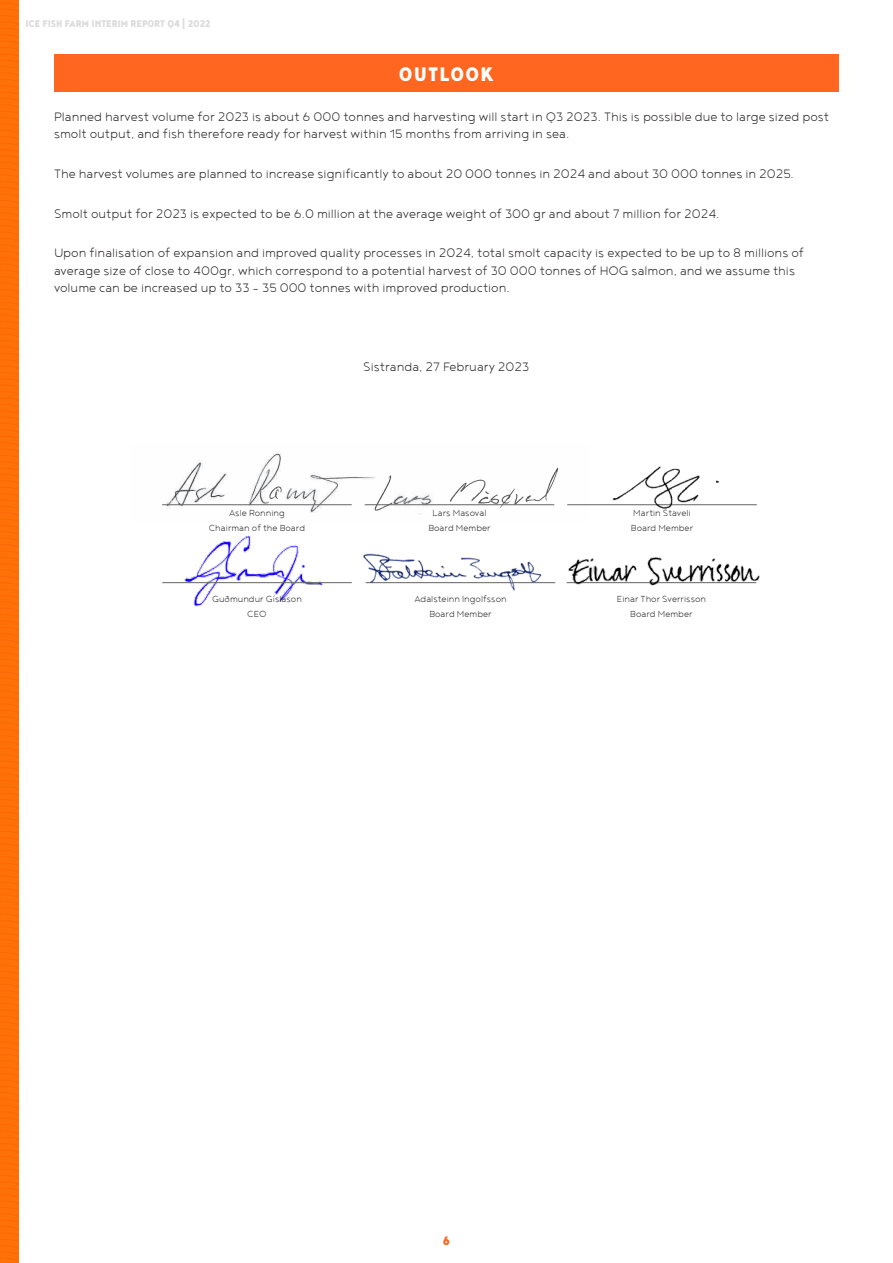
<style>
.page{position:relative;width:893px;height:1263px;background:#fff}
.page>*{position:absolute;margin:0;border:0;box-sizing:border-box;transform-origin:0 0}
.Heading_1{font:900 24px "Noyh Geometric Slim";letter-spacing:.055em;color:#fff}
.t1{font:300 15px/17.2px "Noyh W01";color:#231f20}
.t2{font:900 15px "Noyh Geometric Slim";color:#ff661f}
.t3{font:900 12px "Noyh Geometric Slim";color:#dcdcdc}
.body{font:300 10.8px "Noyh W01";color:#231f20}
</style>
<div class="page">
<div style="left:0;top:0;width:18px;height:1263px;background:#fe7109"></div>
<img style="left:162px;top:451px;width:204px;height:58px">
<img style="left:171px;top:486px;width:195px;height:27px">
<img style="left:374px;top:467px;width:184px;height:44px">
<hr style="left:162px;top:504px;width:190px;height:1px;background:#646464">
<hr style="left:366px;top:582px;width:189px;height:1px;background:#646464">
<hr style="left:365px;top:504px;width:189px;height:1px;background:#646464">
<hr style="left:567px;top:504px;width:190px;height:1px;background:#646464">
<img style="left:566px;top:557px;width:194px;height:29px">
<img style="left:583px;top:466px;width:152px;height:43px">
<img style="left:385px;top:556px;width:159px;height:35px">
<img style="left:176px;top:535px;width:209px;height:72px">
<hr style="left:162px;top:582px;width:190px;height:1px;background:#646464">
<div style="left:54px;top:54px;width:785px;height:38px;background:#ff661f"></div>
<p class="t3" style="left:26px;top:16px;width:187px">ICE FISH FARM INTERIM REPORT Q4 | 2022</p>
<p class="Heading_1" style="left:399px;top:60px;width:96px">OUTLOOK</p>
<p class="t1" style="left:54px;top:107px;width:777px">Planned harvest volume for 2023 is about 6 000 tonnes and harvesting will start in Q3 2023. This is possible due to large sized post smolt output, and fish therefore ready for harvest within 15 months from arriving in sea.</p>
<p class="t1" style="left:54px;top:164px;width:741px">The harvest volumes are planned to increase significantly to about 20 000 tonnes in 2024 and about 30 000 tonnes in 2025.</p>
<p class="t1" style="left:54px;top:204px;width:667px">Smolt output for 2023 is expected to be 6.0 million at the average weight of 300 gr and about 7 million for 2024.</p>
<p class="t1" style="left:54px;top:244px;width:752px">Upon finalisation of expansion and improved quality processes in 2024, total smolt capacity is expected to be up to 8 millions of average size of close to 400gr, which correspond to a potential harvest of 30 000 tonnes of HOG salmon, and we assume this volume can be increased up to 33 – 35 000 tonnes with improved production.</p>
<p class="body" style="left:229px;top:507px;width:57px">Asle Ronning</p>
<p class="body" style="left:209px;top:522px;width:98px">Chairman of the Board</p>
<p class="body" style="left:212px;top:593px;width:91px">Guðmundur Gíslason</p>
<p class="body" style="left:247px;top:608px;width:21px">CEO</p>
<p class="t1" style="left:363px;top:358px;width:168px">Sistranda, 27 February 2023</p>
<p class="body" style="left:432px;top:507px;width:56px">Lars Masoval</p>
<p class="body" style="left:428px;top:522px;width:64px">Board Member</p>
<p class="body" style="left:414px;top:593px;width:94px">Adalsteinn Ingolfsson</p>
<p class="body" style="left:429px;top:608px;width:64px">Board Member</p>
<p class="body" style="left:633px;top:507px;width:59px">Martin Staveli</p>
<p class="body" style="left:631px;top:522px;width:64px">Board Member</p>
<p class="body" style="left:617px;top:593px;width:91px">Einar Thor Sverrisson</p>
<p class="body" style="left:630px;top:608px;width:64px">Board Member</p>
<p class="t2" style="left:443px;top:1231px;width:9px">6</p>
</div>
